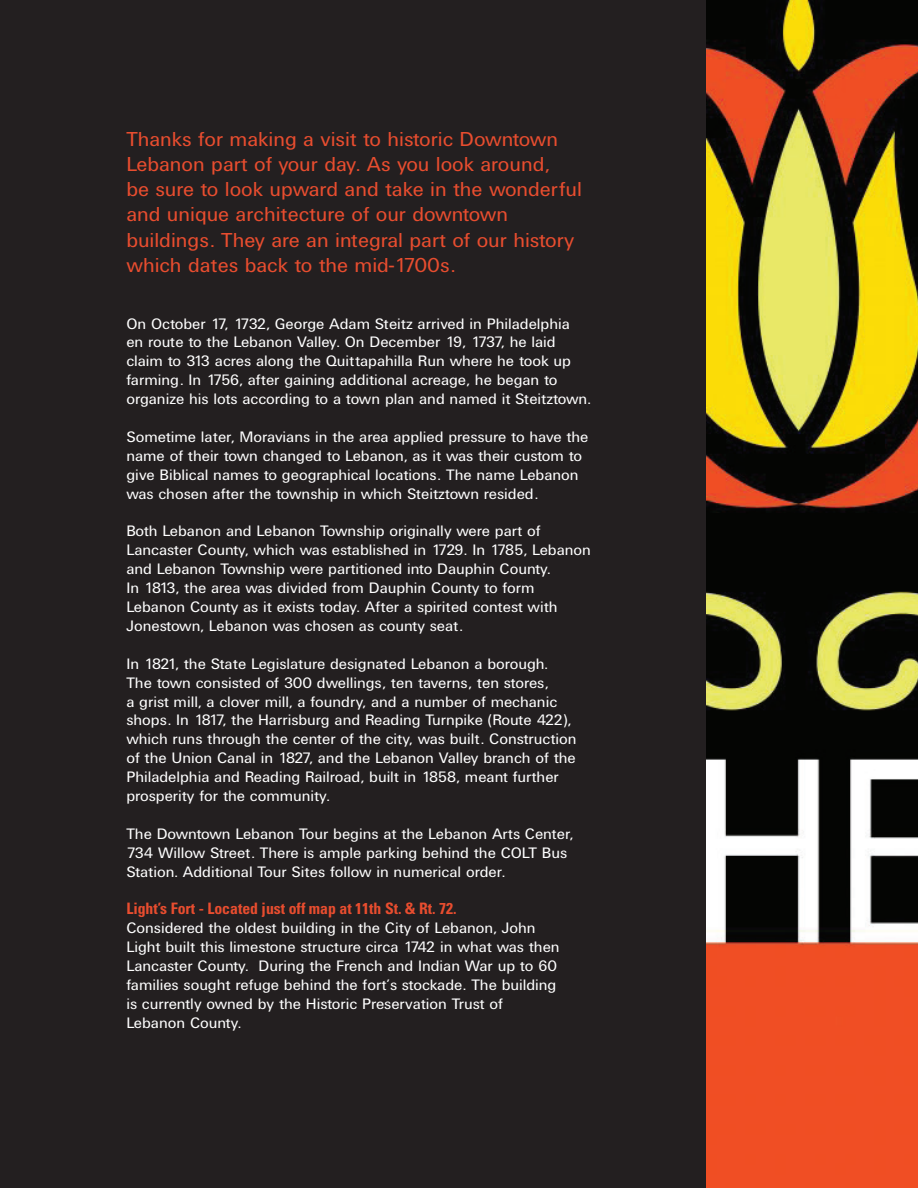
<style>
.page{position:relative;width:918px;height:1188px;background:#fff}
.page>*{position:absolute;margin:0;border:0;box-sizing:border-box;transform-origin:0 0}
.t1{font:21px/25.2px "Univers DTC";color:#e84d2f}
.t2{font:15.75px/18.9px "Univers DTC";color:#fff}
.t3{font:700 condensed 15.75px "Univers";color:#e84d2f}
</style>
<div class="page">
<div style="left:0;top:0;width:707px;height:1188px;background:#231f20"></div>
<img style="left:707px;top:0;width:210px;height:1188px">
<p class="t1" style="left:126px;top:126px;width:457px">Thanks for making a visit to historic Downtown Lebanon part of your day. As you look around,<br>be sure to look upward and take in the wonderful and unique architecture of our downtown buildings. They are an integral part of our history which dates back to the mid-1700s.</p>
<p class="t2" style="left:126px;top:314px;width:466px">On October 17, 1732, George Adam Steitz arrived in Philadelphia<br>en route to the Lebanon Valley. On December 19, 1737, he laid claim to 313 acres along the Quittapahilla Run where he took up farming. In 1756, after gaining additional acreage, he began to organize his lots according to a town plan and named it Steitztown.</p>
<p class="t2" style="left:126px;top:427px;width:464px">Sometime later, Moravians in the area applied pressure to have the name of their town changed to Lebanon, as it was their custom to give Biblical names to geographical locations. The name Lebanon was chosen after the township in which Steitztown resided.</p>
<p class="t2" style="left:126px;top:522px;width:466px">Both Lebanon and Lebanon Township originally were part of Lancaster County, which was established in 1729. In 1785, Lebanon and Lebanon Township were partitioned into Dauphin County.<br>In 1813, the area was divided from Dauphin County to form Lebanon County as it exists today. After a spirited contest with Jonestown, Lebanon was chosen as county seat.</p>
<p class="t2" style="left:126px;top:654px;width:452px">In 1821, the State Legislature designated Lebanon a borough.<br>The town consisted of 300 dwellings, ten taverns, ten stores,<br>a grist mill, a clover mill, a foundry, and a number of mechanic shops. In 1817, the Harrisburg and Reading Turnpike (Route 422), which runs through the center of the city, was built. Construction of the Union Canal in 1827, and the Lebanon Valley branch of the Philadelphia and Reading Railroad, built in 1858, meant further prosperity for the community.</p>
<p class="t2" style="left:126px;top:824px;width:449px">The Downtown Lebanon Tour begins at the Lebanon Arts Center,<br>734 Willow Street. There is ample parking behind the COLT Bus<br>Station. Additional Tour Sites follow in numerical order.</p>
<p class="t3" style="left:126px;top:899px;width:332px">Light’s Fort - Located just off map at 11th St. &amp; Rt. 72.</p>
<p class="t2" style="left:126px;top:918px;width:435px">Considered the oldest building in the City of Lebanon, John Light built this limestone structure circa 1742 in what was then Lancaster County. During the French and Indian War up to 60 families sought refuge behind the fort’s stockade. The building is currently owned by the Historic Preservation Trust of Lebanon County.</p>
</div>
